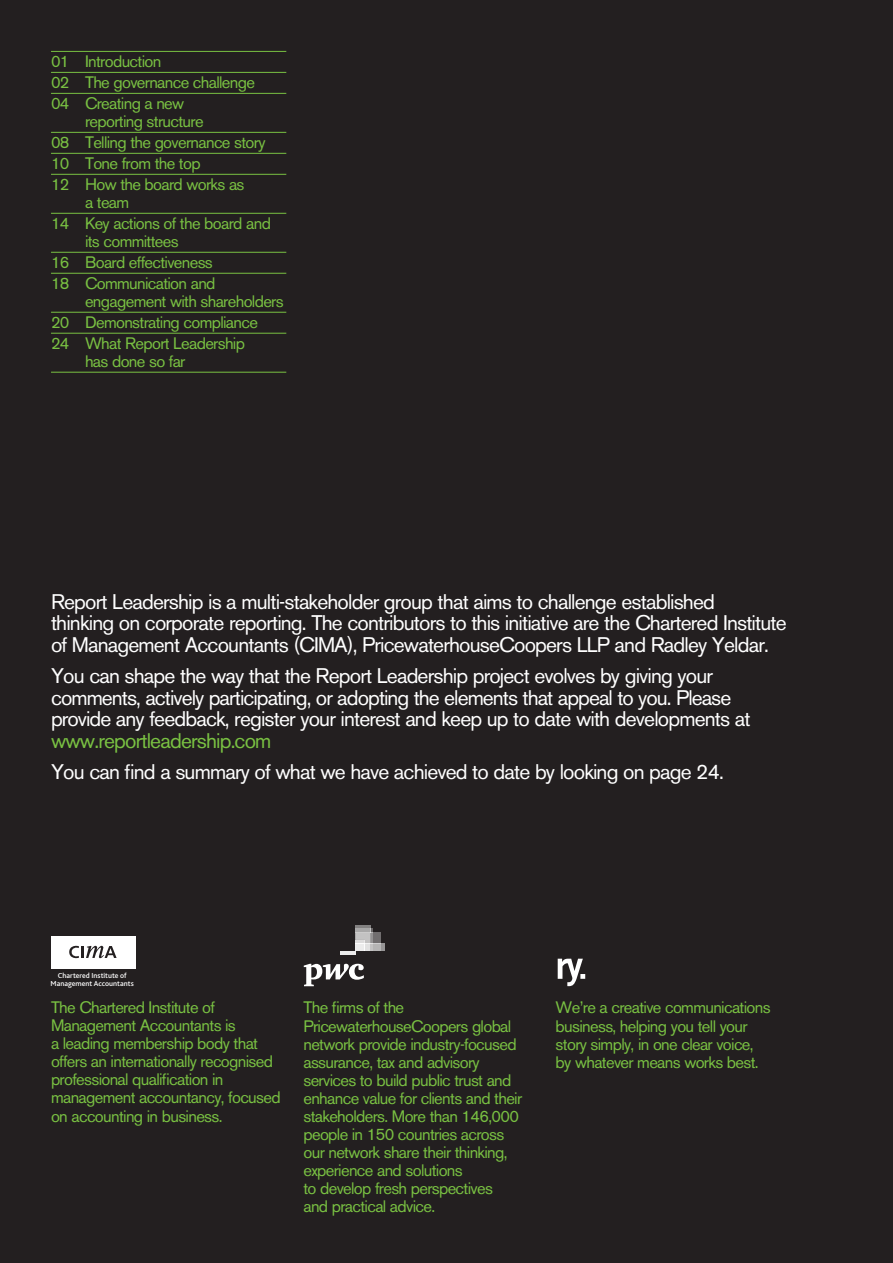
<style>
.page{position:relative;width:893px;height:1263px;background:#231f20}
.page>*{position:absolute;margin:0;border:0;box-sizing:border-box;transform-origin:0 0}
.t1{font:21px/21.8px "Akzidenz Grotesk BE";letter-spacing:-.04em;color:#fff}
.t2{font:21px "Akzidenz Grotesk BE";letter-spacing:-.04em;color:#79c142}
.t3{font:16.5px/18px "Akzidenz Grotesk BE";letter-spacing:-.04em;color:#79c142}
.t4{font:500 7.65px/7.9px "Bliss 2";color:#fff;text-align:center}
</style>
<div class="page">
<hr style="left:51px;top:51px;width:235px;height:1px;background:#79c142">
<hr style="left:51px;top:72px;width:235px;height:1px;background:#79c142">
<hr style="left:51px;top:93px;width:235px;height:1px;background:#79c142">
<hr style="left:51px;top:132px;width:235px;height:1px;background:#79c142">
<hr style="left:51px;top:153px;width:235px;height:1px;background:#79c142">
<hr style="left:51px;top:174px;width:235px;height:1px;background:#79c142">
<hr style="left:51px;top:213px;width:235px;height:1px;background:#79c142">
<hr style="left:51px;top:252px;width:235px;height:1px;background:#79c142">
<hr style="left:51px;top:273px;width:235px;height:1px;background:#79c142">
<hr style="left:51px;top:312px;width:235px;height:1px;background:#79c142">
<hr style="left:51px;top:333px;width:235px;height:1px;background:#79c142">
<hr style="left:51px;top:372px;width:235px;height:1px;background:#79c142">
<div style="left:51px;top:936px;width:84px;height:32px;background:#fff"></div>
<svg style="left:69px;top:946px;width:48px;height:12px"></svg>
<svg style="left:304px;top:964px;width:60px;height:22px"></svg>
<svg style="left:381px;top:944px;width:4px;height:7px"></svg>
<div style="left:373px;top:932px;width:8px;height:12px;background:#716e6f"></div>
<hr style="left:340px;top:951px;width:15px;height:4px;background:#ececec">
<div style="left:373px;top:944px;width:8px;height:7px;background:#b5b4b4"></div>
<hr style="left:355px;top:925px;width:15px;height:3px;background:#fff">
<svg style="left:355px;top:928px;width:18px;height:23px"></svg>
<svg style="left:558px;top:959px;width:27px;height:27px"></svg>
<p class="t3" style="left:51px;top:51px;width:206px;line-height:21px">01 Introduction<br>02 The governance challenge<br>04 Creating a new</p>
<p class="t3" style="left:51px;top:110px;width:216px;line-height:21px;text-indent:34px">reporting structure<br>08 Telling the governance story<br>10 Tone from the top<br>12 How the board works as</p>
<p class="t3" style="left:51px;top:191px;width:221px;line-height:21px;text-indent:34px">a team<br>14 Key actions of the board and</p>
<p class="t3" style="left:51px;top:230px;width:166px;line-height:21px;text-align:center">its committees<br>16 Board effectiveness<br>18 Communication and</p>
<p class="t3" style="left:51px;top:290px;width:234px;line-height:21px;text-indent:34px">engagement with shareholders<br>20 Demonstrating compliance<br>24 What Report Leadership</p>
<p class="t3" style="left:85px;top:352px;width:102px">has done so far</p>
<p class="t1" style="left:51px;top:590px;width:737px">Report Leadership is a multi-stakeholder group that aims to challenge established<br>thinking on corporate reporting. The contributors to this initiative are the Chartered Institute of Management Accountants (CIMA), PricewaterhouseCoopers LLP and Radley Yeldar.</p>
<p class="t1" style="left:51px;top:665px;width:701px">You can shape the way that the Report Leadership project evolves by giving your comments, actively participating, or adopting the elements that appeal to you. Please provide any feedback, register your interest and keep up to date with developments at</p>
<p class="t2" style="left:51px;top:728px;width:222px">www.reportleadership.com</p>
<p class="t1" style="left:51px;top:761px;width:674px">You can find a summary of what we have achieved to date by looking on page 24.</p>
<p class="t4" style="left:50px;top:971px;width:85px">Chartered Institute of<br>Management Accountants</p>
<p class="t3" style="left:51px;top:999px;width:231px">The Chartered Institute of<br>Management Accountants is<br>a leading membership body that offers an internationally recognised professional qualification in management accountancy, focused on accounting in business.</p>
<p class="t3" style="left:556px;top:999px;width:216px">We’re a creative communications business, helping you tell your story simply, in one clear voice, by whatever means works best.</p>
<p class="t3" style="left:303px;top:999px;width:220px">The firms of the<br>PricewaterhouseCoopers global network provide industry-focused assurance, tax and advisory services to build public trust and enhance value for clients and their stakeholders. More than 146,000 people in 150 countries across our network share their thinking, experience and solutions<br>to develop fresh perspectives<br>and practical advice.</p>
</div>
